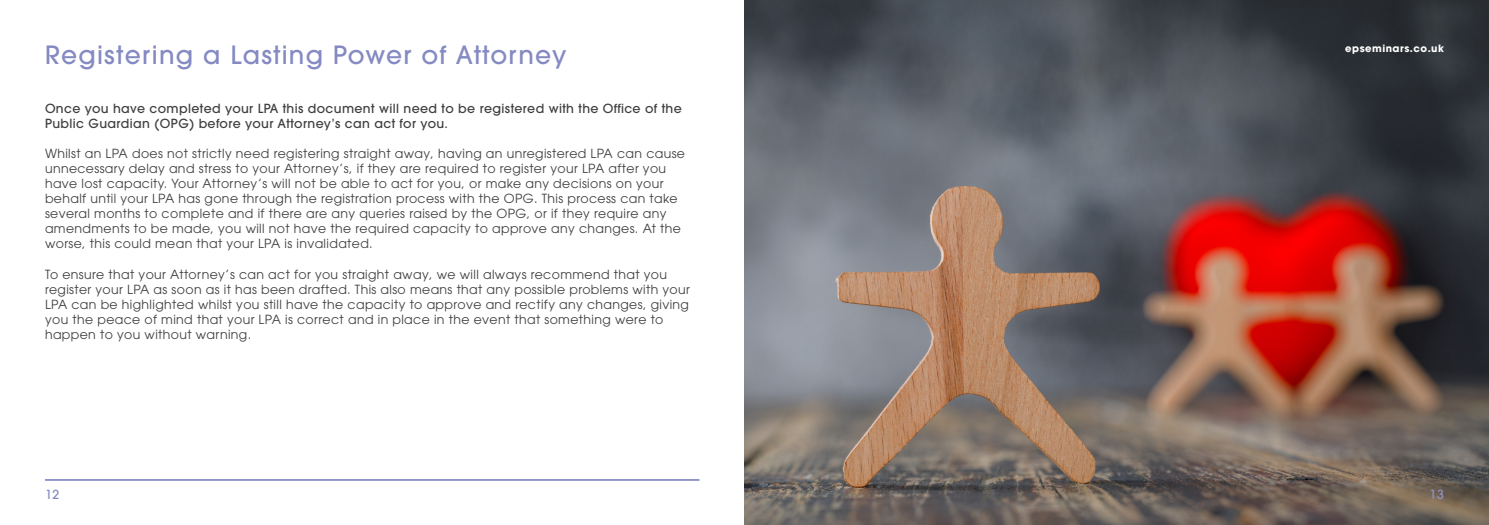
<style>
.page{position:relative;width:1489px;height:525px;background:#fff}
.page>*{position:absolute;margin:0;border:0;box-sizing:border-box;transform-origin:0 0}
.t1{font:500 25px "ITC Avant Garde Pro";letter-spacing:.05em;color:#858ac3}
.t2{font:12.5px/15px "ITC Avant Garde Pro";letter-spacing:.03em;color:#3e3e3f}
.t3{font:500 12.5px/15px "ITC Avant Garde Pro";letter-spacing:.03em;color:#3e3e3f}
.t4{font:500 12.5px "ITC Avant Garde Pro";color:#858ac3}
.t5{font:500 12.5px "ITC Avant Garde Pro";color:#8f93c8}
.t6{font:700 10px "ITC Avant Garde Pro";letter-spacing:.05em;color:#fff}
</style>
<div class="page">
<img style="left:744px;top:0;width:744px;height:524px">
<hr style="left:45px;top:478px;width:654px;height:2px;background:#8f93c8">
<p class="t1" style="left:45px;top:38px;width:523px">Registering a Lasting Power of Attorney</p>
<p class="t3" style="left:45px;top:101px;width:638px">Once you have completed your LPA this document will need to be registered with the Office of the<br>Public Guardian (OPG) before your Attorney’s can act for you.</p>
<p class="t2" style="left:45px;top:146px;width:641px">Whilst an LPA does not strictly need registering straight away, having an unregistered LPA can cause unnecessary delay and stress to your Attorney’s, if they are required to register your LPA after you have lost capacity. Your Attorney’s will not be able to act for you, or make any decisions on your behalf until your LPA has gone through the registration process with the OPG. This process can take several months to complete and if there are any queries raised by the OPG, or if they require any amendments to be made, you will not have the required capacity to approve any changes. At the worse, this could mean that your LPA is invalidated.</p>
<p class="t2" style="left:45px;top:266px;width:646px">To ensure that your Attorney’s can act for you straight away, we will always recommend that you register your LPA as soon as it has been drafted. This also means that any possible problems with your LPA can be highlighted whilst you still have the capacity to approve and rectify any changes, giving you the peace of mind that your LPA is correct and in place in the event that something were to happen to you without warning.</p>
<p class="t6" style="left:1345px;top:42px;width:100px">epseminars.co.uk</p>
<p class="t4" style="left:45px;top:486px;width:16px">12</p>
<p class="t5" style="left:1429px;top:486px;width:16px">13</p>
</div>
